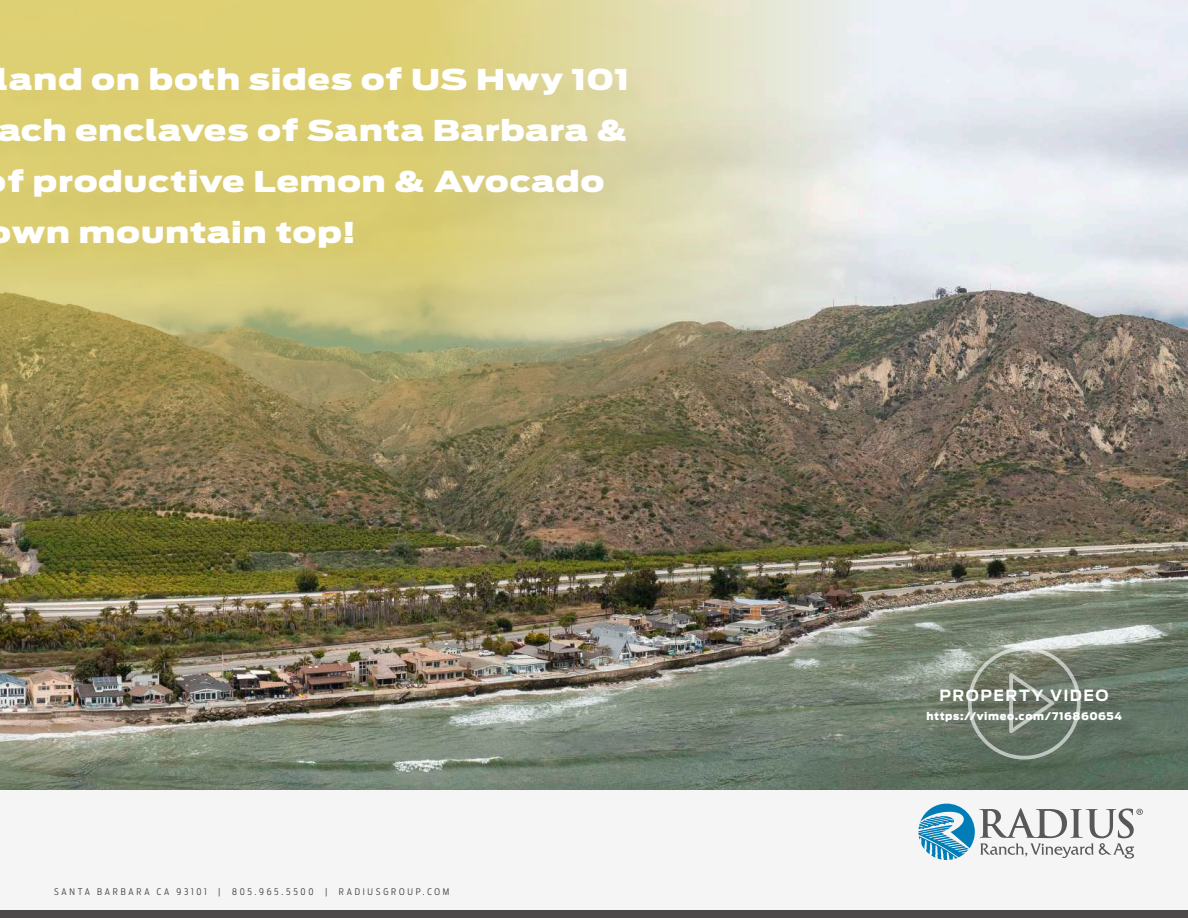
<style>
.page{position:relative;width:1188px;height:918px;background:#fff}
.page>*{position:absolute;margin:0;border:0;box-sizing:border-box;transform-origin:0 0}
.t1{font:900 28.5px "Antenna";letter-spacing:.01em;color:#fff;scale:1.25 1}
.t2{font:700 15.3px "Antenna";letter-spacing:.095em;color:#fff}
.t3{font:900 10.5px "Antenna";letter-spacing:.055em;color:#fff}
.t4{font:300 9px "Antenna Cond";letter-spacing:.31em;color:#3e3e3f}
</style>
<div class="page">
<div style="left:0;top:787px;width:1188px;height:131px;background:#f5f5f6"></div>
<svg style="left:918px;top:804px;width:225px;height:56px"></svg>
<div style="left:0;top:910px;width:1188px;height:8px;background:#4d494a"></div>
<img style="left:0;top:0;width:1188px;height:789px">
<div style="left:929px;top:649px;width:210px;height:129px;background:#231f20;opacity:.3"></div>
<svg style="left:968px;top:647px;width:113px;height:113px;background:#798375"></svg>
<img style="left:0;top:0;width:877px;height:519px">
<div style="left:0;top:71px;width:650px;height:201px;background:#231f20;opacity:.02"></div>
<p class="t1" style="left:-4px;top:63px;width:509px">land on both sides of US Hwy 101</p>
<p class="t1" style="left:-3px;top:114px;width:506px">ach enclaves of Santa Barbara &amp;</p>
<p class="t1" style="left:7px;top:165px;width:479px">f productive Lemon &amp; Avocado</p>
<p class="t1" style="left:12px;top:216px;width:277px">wn mountain top!</p>
<p class="t4" style="left:54px;top:887px;width:154px">SANTA BARBARA CA 93101</p>
<p class="t4" style="left:218px;top:887px;width:4px">|</p>
<p class="t4" style="left:232px;top:887px;width:83px">805.965.5500</p>
<p class="t4" style="left:325px;top:887px;width:4px">|</p>
<p class="t4" style="left:339px;top:887px;width:112px">RADIUSGROUP.COM</p>
<p class="t2" style="left:940px;top:686px;width:171px">PROPERTY VIDEO</p>
<p class="t3" style="left:926px;top:710px;width:197px">https://vimeo.com/716860654</p>
</div>
